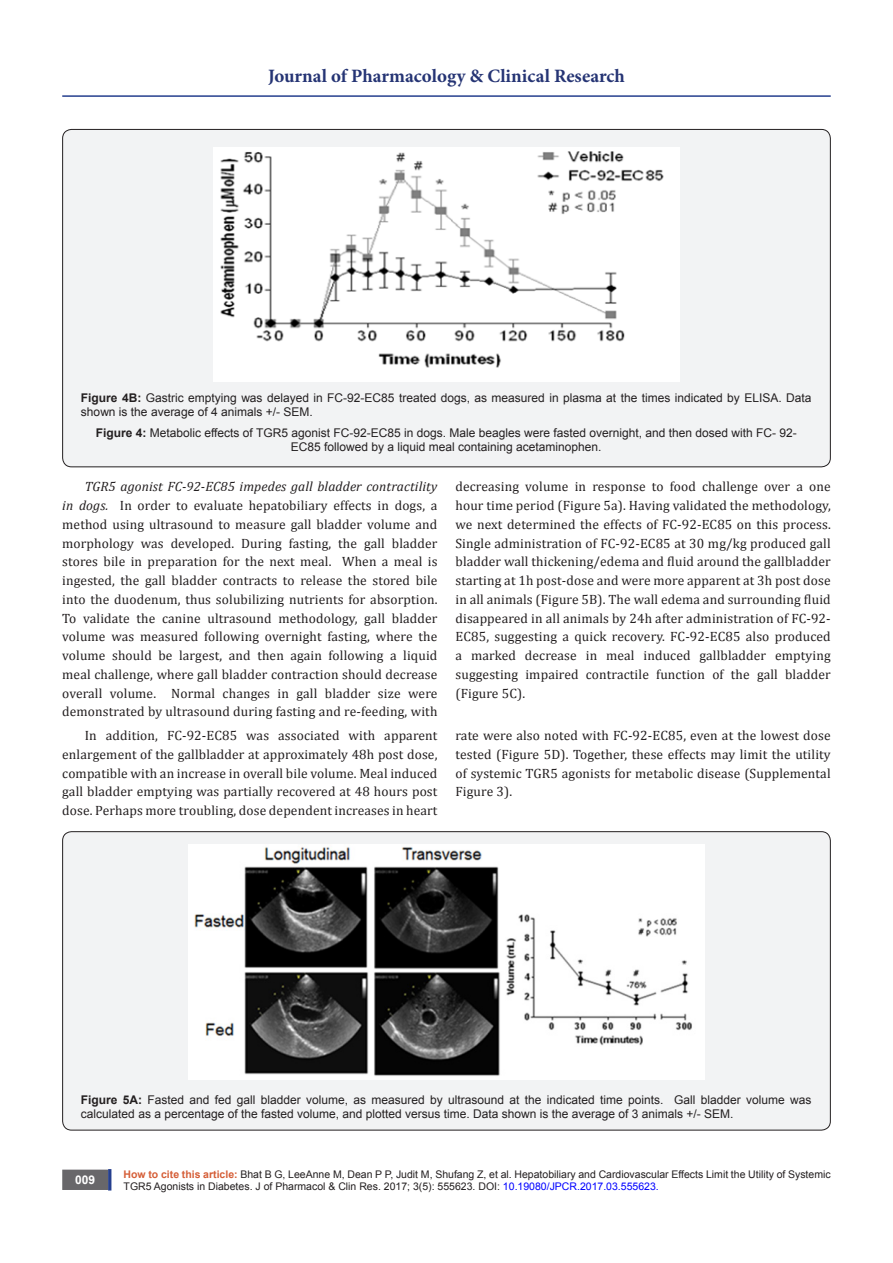
<style>
.page{position:relative;width:893px;height:1263px;background:#fff}
.page>*{position:absolute;margin:0;border:0;box-sizing:border-box;transform-origin:0 0}
.t1{font:700 18.9px "Minion Pro";color:#253474}
.List_Paragraph{font:13.5px/18.8px "Cambria";letter-spacing:.01em;color:#231f20;text-align:justify}
.t2{font:12px/14.4px "Arial";color:#231f20}
.t3{font:700 12px "Arial";color:#fff}
.t4{font:10.5px/12.6px "Arial";color:#231f20}
.s1{font-weight:700}
.s2{font-style:italic}
.s3{font-weight:700;color:#d55e37}
.s4{color:#00f}
</style>
<div class="page">
<div style="left:63px;top:1170px;width:44px;height:19px;background:#68676a"></div>
<div style="left:62px;top:1169px;width:46px;height:21px;border:2px solid #68676a"></div>
<div style="left:108px;top:1169px;width:3px;height:21px;background:#253f8e;border:2px solid #253f8e"></div>
<hr style="left:62px;top:95px;width:769px;height:2px;background:#253f8e">
<div style="left:63px;top:129px;width:767px;height:338px;background:#f2f3f4;border-radius:9px"></div>
<img style="left:213px;top:147px;width:467px;height:234px">
<div style="left:63px;top:832px;width:767px;height:298px;background:#f2f3f4;border-radius:9px"></div>
<img style="left:188px;top:845px;width:517px;height:234px">
<h1 class="t1" style="left:268px;top:63px;width:358px">Journal of Pharmacology &amp; Clinical Research</h1>
<p class="t2" style="left:81px;top:390px;width:732px"><span class="s1">Figure 4B:</span> Gastric emptying was delayed in FC-92-EC85 treated dogs, as measured in plasma at the times indicated by ELISA. Data shown is the average of 4 animals +/- SEM.</p>
<p class="t2" style="left:96px;top:426px;width:702px;text-align:center"><span class="s1">Figure 4:</span> Metabolic effects of TGR5 agonist FC-92-EC85 in dogs. Male beagles were fasted overnight, and then dosed with FC- 92-<br>EC85 followed by a liquid meal containing acetaminophen.</p>
<p class="List_Paragraph" style="left:62px;top:477px;width:377px;text-indent:22px"><span class="s2">TGR5 agonist FC-92-EC85 impedes gall bladder contractility in dogs.</span> In order to evaluate hepatobiliary effects in dogs, a method using ultrasound to measure gall bladder volume and morphology was developed. During fasting, the gall bladder stores bile in preparation for the next meal. When a meal is ingested, the gall bladder contracts to release the stored bile into the duodenum, thus solubilizing nutrients for absorption.<br>To validate the canine ultrasound methodology, gall bladder volume was measured following overnight fasting, where the volume should be largest, and then again following a liquid meal challenge, where gall bladder contraction should decrease overall volume. Normal changes in gall bladder size were demonstrated by ultrasound during fasting and re-feeding, with</p>
<p class="List_Paragraph" style="left:455px;top:477px;width:377px">decreasing volume in response to food challenge over a one hour time period (Figure 5a). Having validated the methodology, we next determined the effects of FC-92-EC85 on this process.<br>Single administration of FC-92-EC85 at 30 mg/kg produced gall bladder wall thickening/edema and fluid around the gallbladder starting at 1h post-dose and were more apparent at 3h post dose in all animals (Figure 5B). The wall edema and surrounding fluid disappeared in all animals by 24h after administration of FC-92- EC85, suggesting a quick recovery. FC-92-EC85 also produced a marked decrease in meal induced gallbladder emptying suggesting impaired contractile function of the gall bladder (Figure 5C).</p>
<p class="List_Paragraph" style="left:62px;top:726px;width:377px;text-indent:22px">In addition, FC-92-EC85 was associated with apparent enlargement of the gallbladder at approximately 48h post dose, compatible with an increase in overall bile volume. Meal induced gall bladder emptying was partially recovered at 48 hours post dose. Perhaps more troubling, dose dependent increases in heart</p>
<p class="List_Paragraph" style="left:455px;top:726px;width:377px">rate were also noted with FC-92-EC85, even at the lowest dose tested (Figure 5D). Together, these effects may limit the utility of systemic TGR5 agonists for metabolic disease (Supplemental Figure 3).</p>
<p class="t2" style="left:81px;top:1092px;width:732px"><span class="s1">Figure 5A:</span> Fasted and fed gall bladder volume, as measured by ultrasound at the indicated time points. Gall bladder volume was calculated as a percentage of the fasted volume, and plotted versus time. Data shown is the average of 3 animals +/- SEM.</p>
<p class="t3" style="left:75px;top:1172px;width:22px">009</p>
<p class="t4" style="left:124px;top:1168px;width:709px"><span class="s3">How to cite this article:</span> Bhat B G, LeeAnne M, Dean P P, Judit M, Shufang Z, et al. Hepatobiliary and Cardiovascular Effects Limit the Utility of Systemic<br>TGR5 Agonists in Diabetes. J of Pharmacol &amp; Clin Res. 2017; 3(5): 555623. DOI: <span class="s4">10.19080/JPCR.2017.03.555623.</span></p>
</div>
